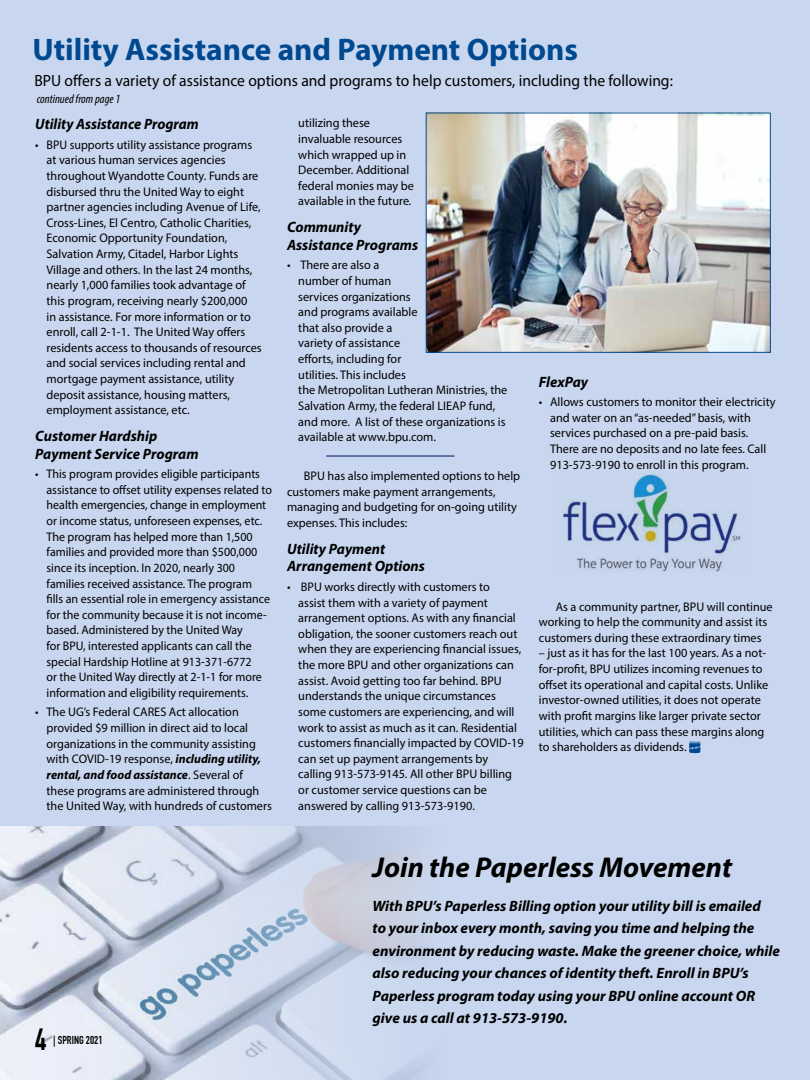
<style>
.page{position:relative;width:810px;height:1080px;background:#c8d7ef}
.page>*{position:absolute;margin:0;border:0;box-sizing:border-box;transform-origin:0 0}
.t1{font:700 31.25px "Myriad Pro";color:#004990}
.t2{font:700 30px "DIN Condensed";color:#000}
.t3{font:italic 700 28.75px "Myriad Pro";color:#000}
.t4{font:16.25px "Myriad Pro";color:#000;scale:.96 1}
.t5{font:italic 700 15px/22.5px "Myriad Pro";color:#000}
.t6{font:italic 700 15px "Myriad Pro";color:#000;scale:.96 1}
.t7{font:12.5px/15.6px "Myriad Pro";color:#000}
.t8{font:12.5px/15.6px "Myriad Pro";color:#000;scale:.96 1}
.t9{font:italic condensed 12.5px "Myriad Pro";color:#000}
.t10{font:700 11.25px "DIN Condensed";color:#000}
.s1{font-weight:700;font-style:italic}
</style>
<div class="page">
<img style="left:0;top:826px;width:421px;height:254px">
<svg style="left:689px;top:741px;width:11px;height:13px"></svg>
<img style="left:562px;top:472px;width:179px;height:100px">
<img style="left:428px;top:115px;width:341px;height:236px">
<div style="left:426px;top:113px;width:345px;height:240px;border:1px solid #004990"></div>
<hr style="left:326px;top:455px;width:128px;height:2px;background:#233b82">
<h1 class="t1" style="left:32px;top:30px;width:547px">Utility Assistance and Payment Options</h1>
<p class="t9" style="left:37px;top:91px;width:85px">continued from page 1</p>
<h3 class="t4" style="left:35px;top:71px;width:667px">BPU offers a variety of assistance options and programs to help customers, including the following:</h3>
<p class="t6" style="left:35px;top:114px;width:172px">Utility Assistance Program</p>
<p class="t8" style="left:47px;top:136px;width:226px;text-indent:-11px">• BPU supports utility assistance programs at various human services agencies throughout Wyandotte County. Funds are disbursed thru the United Way to eight partner agencies including Avenue of Life, Cross-Lines, El Centro, Catholic Charities, Economic Opportunity Foundation, Salvation Army, Citadel, Harbor Lights Village and others. In the last 24 months, nearly 1,000 families took advantage of this program, receiving nearly $200,000<br>in assistance. For more information or to enroll, call 2-1-1. The United Way offers residents access to thousands of resources and social services including rental and mortgage payment assistance, utility deposit assistance, housing matters, employment assistance, etc.</p>
<p class="t5" style="left:35px;top:427px;width:165px;line-height:17.5px">Customer Hardship<br>Payment Service Program</p>
<p class="t8" style="left:47px;top:466px;width:236px;text-indent:-11px">• This program provides eligible participants assistance to offset utility expenses related to health emergencies, change in employment or income status, unforeseen expenses, etc.<br>The program has helped more than 1,500 families and provided more than $500,000 since its inception. In 2020, nearly 300 families received assistance. The program<br>fills an essential role in emergency assistance for the community because it is not income&shy;based. Administered by the United Way<br>for BPU, interested applicants can call the special Hardship Hotline at 913-371-6772<br>or the United Way directly at 2-1-1 for more information and eligibility requirements.</p>
<p class="t7" style="left:47px;top:704px;width:227px;text-indent:-11px">• The UG’s Federal CARES Act allocation provided $9 million in direct aid to local organizations in the community assisting with COVID-19 response, <span class="s1">including utility, rental, and food assistance</span>. Several of these programs are administered through the United Way, with hundreds of customers</p>
<p class="t7" style="left:298px;top:115px;width:117px">utilizing these invaluable resources which wrapped up in<br>December. Additional federal monies may be available in the future.</p>
<p class="t5" style="left:287px;top:218px;width:133px;line-height:17.5px">Community<br>Assistance Programs</p>
<p class="t7" style="left:298px;top:257px;width:211px;text-indent:-11px">• There are also a<br>number of human<br>services organizations<br>and programs available<br>that also provide a<br>variety of assistance<br>efforts, including for<br>utilities. This includes<br>the Metropolitan Lutheran Ministries, the<br>Salvation Army, the federal LIEAP fund, and more. A list of these organizations is available at www.bpu.com.</p>
<p class="t7" style="left:287px;top:468px;width:235px;text-indent:17px">BPU has also implemented options to help customers make payment arrangements, managing and budgeting for on-going utility expenses. This includes:</p>
<p class="t5" style="left:287px;top:540px;width:139px;line-height:17.5px">Utility Payment<br>Arrangement Options</p>
<p class="t7" style="left:298px;top:579px;width:227px;text-indent:-11px">• BPU works directly with customers to<br>assist them with a variety of payment arrangement options. As with any financial obligation, the sooner customers reach out when they are experiencing financial issues, the more BPU and other organizations can assist. Avoid getting too far behind. BPU understands the unique circumstances some customers are experiencing, and will work to assist as much as it can. Residential customers financially impacted by COVID-19 can set up payment arrangements by calling 913-573-9145. All other BPU billing or customer service questions can be answered by calling 913-573-9190.</p>
<p class="t5" style="left:539px;top:370px;width:51px">FlexPay</p>
<p class="t7" style="left:550px;top:394px;width:227px;text-indent:-11px">• Allows customers to monitor their electricity and water on an “as-needed” basis, with services purchased on a pre-paid basis.<br>There are no deposits and no late fees. Call 913-573-9190 to enroll in this program.</p>
<p class="t7" style="left:539px;top:598px;width:235px;text-indent:17px">As a community partner, BPU will continue working to help the community and assist its customers during these extraordinary times</p>
<p class="t7" style="left:539px;top:645px;width:231px">– just as it has for the last 100 years. As a not&shy;for-profit, BPU utilizes incoming revenues to offset its operational and capital costs. Unlike investor-owned utilities, it does not operate with profit margins like larger private sector utilities, which can pass these margins along to shareholders as dividends.</p>
<h2 class="t2" style="left:35px;top:1022px;width:13px">4</h2>
<p class="t10" style="left:53px;top:1033px;width:51px">| SPRING 2021</p>
<h3 class="t3" style="left:373px;top:849px;width:361px">Join the Paperless Movement</h3>
<p class="t5" style="left:373px;top:894px;width:409px">With BPU’s Paperless Billing option your utility bill is emailed<br>to your inbox every month, saving you time and helping the environment by reducing waste. Make the greener choice, while also reducing your chances of identity theft. Enroll in BPU’s Paperless program today using your BPU online account OR give us a call at 913-573-9190.</p>
</div>
